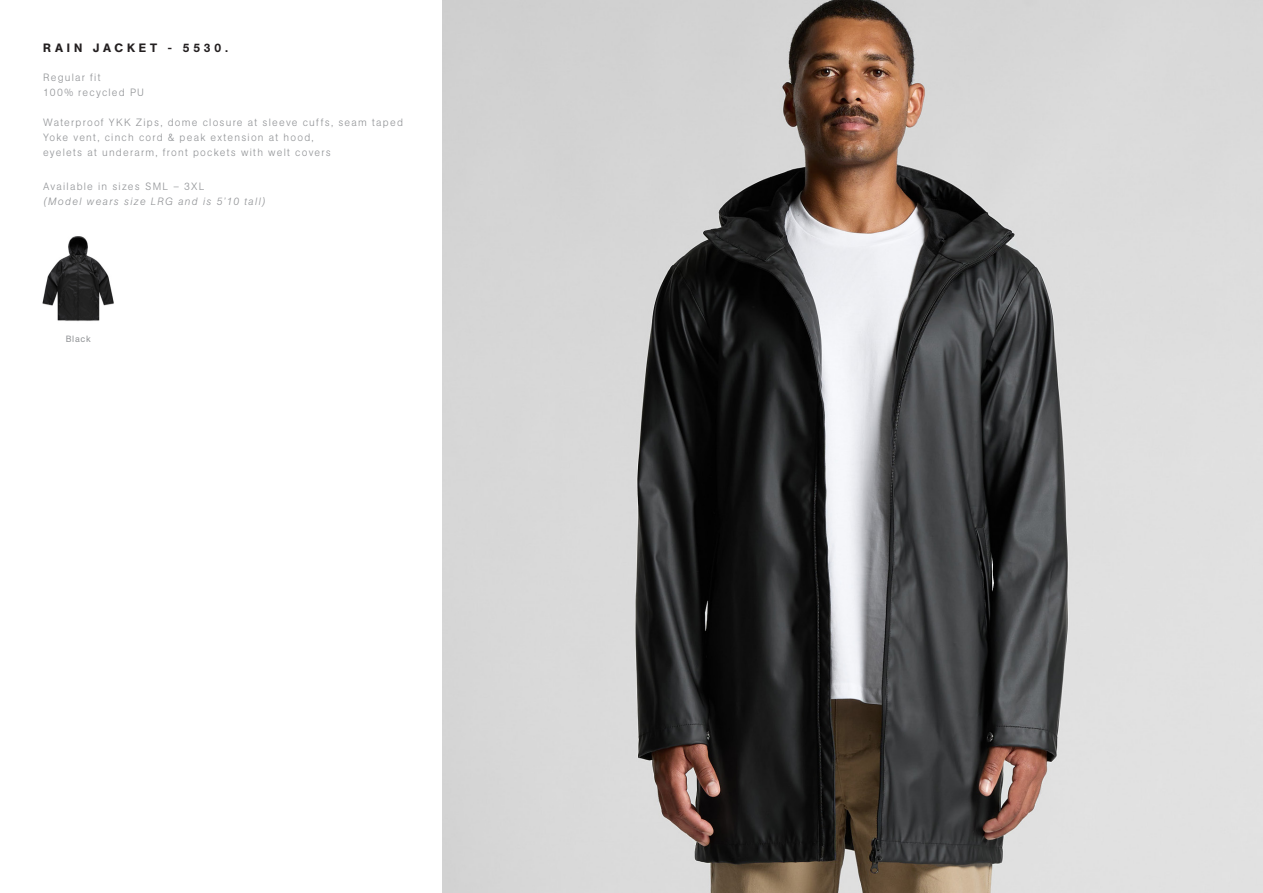
<style>
.page{position:relative;width:1263px;height:893px;background:#fff}
.page>*{position:absolute;margin:0;border:0;box-sizing:border-box;transform-origin:0 0}
.t1{font:500 12px "AG Book Pro";letter-spacing:.325em;color:#231f20}
.t2{font:300 10.5px/15px "AG Book Pro";letter-spacing:.12em;color:#939598}
.t3{font:italic 300 10.5px "AG Book Pro";letter-spacing:.125em;color:#939598}
.t4{font:9px "AG Book Pro";letter-spacing:.08em;color:#939598}
</style>
<div class="page">
<img style="left:42px;top:236px;width:72px;height:85px">
<img style="left:442px;top:0;width:821px;height:893px">
<p class="t1" style="left:43px;top:40px;width:186px">RAIN JACKET - 5530.</p>
<p class="t2" style="left:43px;top:69px;width:102px">Regular fit<br>100% recycled PU</p>
<p class="t2" style="left:43px;top:114px;width:361px">Waterproof YKK Zips, dome closure at sleeve cuffs, seam taped<br>Yoke vent, cinch cord &amp; peak extension at hood,<br>eyelets at underarm, front pockets with welt covers</p>
<p class="t2" style="left:43px;top:178px;width:163px">Available in sizes SML – 3XL</p>
<p class="t3" style="left:43px;top:194px;width:224px">(Model wears size LRG and is 5’10 tall)</p>
<p class="t4" style="left:66px;top:333px;width:27px">Black</p>
</div>
